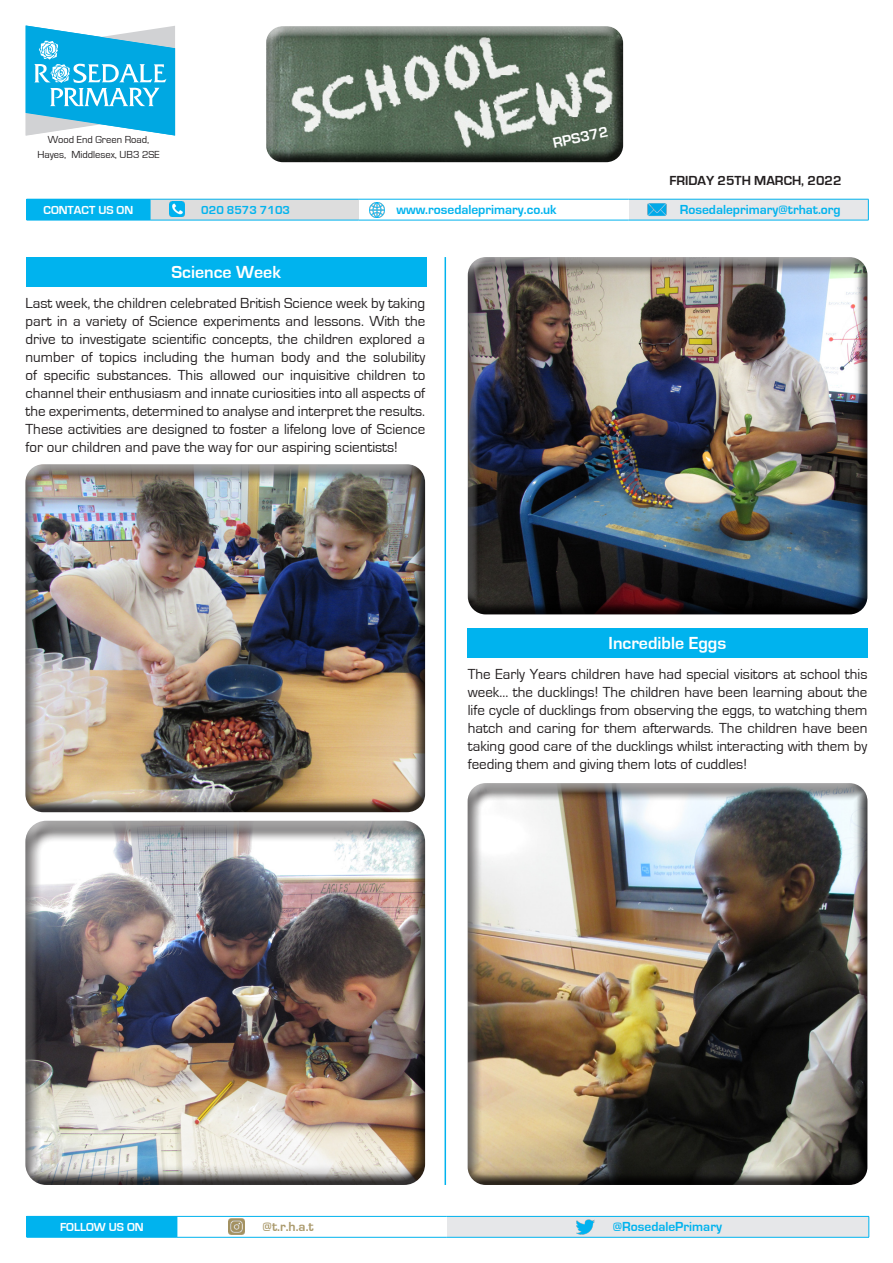
<style>
.page{position:relative;width:893px;height:1263px;background:#fff}
.page>*{position:absolute;margin:0;border:0;box-sizing:border-box;transform-origin:0 0}
.t1{font:700 18px "Eurostile";color:#fff}
.t2{font:15px/18px "Eurostile";color:#231f20;text-align:justify}
.t3{font:700 15px "Eurostile";color:#fff}
.t4{font:700 13.5px "Eurostile";color:#00b3ee}
.t5{font:700 13.5px "Eurostile";color:#231f20}
.t6{font:700 13.5px "Eurostile";color:#ab9a6c}
.t7{font:700 12px "Eurostile";color:#fff}
.t8{font:700 12px "Eurostile";color:#00b3ee}
.t9{font:10.5px/15px "Eurostile";color:#231f20;text-align:center}
</style>
<div class="page">
<div style="left:263px;top:23px;width:360px;height:130px;background:#fff;opacity:.75"></div>
<div style="left:263px;top:30px;width:360px;height:133px;background:#231f20;opacity:.75"></div>
<hr style="left:445px;top:257px;width:1px;height:928px;background:#00b3ee">
<div style="left:27px;top:1216px;width:150px;height:21px;background:#00b3ee"></div>
<div style="left:447px;top:1216px;width:422px;height:21px;background:#e6e7e9"></div>
<hr style="left:177px;top:1216px;width:270px;height:1px;background:#00b3ee">
<hr style="left:177px;top:1237px;width:270px;height:1px;background:#00b3ee">
<svg style="left:177px;top:1216px;width:1px;height:21px"></svg>
<hr style="left:27px;top:1237px;width:150px;height:1px;background:#00b3ee">
<hr style="left:447px;top:1216px;width:422px;height:1px;background:#00b3ee">
<svg style="left:869px;top:1216px;width:1px;height:21px"></svg>
<hr style="left:447px;top:1237px;width:422px;height:1px;background:#00b3ee">
<svg style="left:26px;top:26px;width:149px;height:110px"></svg>
<img style="left:229px;top:1218px;width:16px;height:16px">
<img style="left:577px;top:1219px;width:17px;height:16px">
<div style="left:27px;top:199px;width:123px;height:21px;background:#00b3ee"></div>
<div style="left:150px;top:199px;width:208px;height:21px;background:#ddd"></div>
<div style="left:629px;top:199px;width:239px;height:21px;background:#e6e7e9"></div>
<hr style="left:358px;top:199px;width:271px;height:1px;background:#00b3ee">
<hr style="left:358px;top:220px;width:271px;height:1px;background:#00b3ee">
<hr style="left:629px;top:199px;width:239px;height:1px;background:#00b3ee">
<svg style="left:868px;top:199px;width:1px;height:21px"></svg>
<hr style="left:629px;top:220px;width:239px;height:1px;background:#00b3ee">
<hr style="left:150px;top:199px;width:208px;height:1px;background:#00b3ee">
<hr style="left:150px;top:220px;width:208px;height:1px;background:#00b3ee">
<svg style="left:150px;top:199px;width:1px;height:21px"></svg>
<hr style="left:27px;top:220px;width:123px;height:1px;background:#00b3ee">
<img style="left:647px;top:203px;width:19px;height:13px">
<img style="left:370px;top:202px;width:14px;height:15px">
<img style="left:170px;top:201px;width:15px;height:15px">
<div style="left:26px;top:257px;width:400px;height:30px;background:#00b3ee"></div>
<div style="left:25px;top:468px;width:402px;height:345px;background:#231f20;opacity:.75"></div>
<div style="left:467px;top:261px;width:402px;height:354px;background:#231f20;opacity:.75"></div>
<div style="left:24px;top:825px;width:404px;height:360px;background:#231f20;opacity:.75"></div>
<div style="left:467px;top:628px;width:400px;height:29px;background:#00b3ee"></div>
<div style="left:467px;top:787px;width:402px;height:399px;background:#231f20;opacity:.75"></div>
<p class="t9" style="left:37px;top:132px;width:124px">Wood End Green Road,<br>Hayes, Middlesex, UB3 2SE</p>
<p class="t3" style="left:551px;top:135px;width:58px;rotate:-12deg">RPS372</p>
<p class="t5" style="left:669px;top:173px;width:174px">FRIDAY 25TH MARCH, 2022</p>
<p class="t7" style="left:44px;top:203px;width:91px">CONTACT US ON</p>
<p class="t8" style="left:201px;top:203px;width:90px">020 8573 7103</p>
<p class="t4" style="left:396px;top:202px;width:162px">www.rosedaleprimary.co.uk</p>
<p class="t4" style="left:680px;top:202px;width:163px">Rosedaleprimary@trhat.org</p>
<p class="t1" style="left:172px;top:262px;width:111px">Science Week</p>
<p class="t2" style="left:26px;top:294px;width:401px">Last week, the children celebrated British Science week by taking part in a variety of Science experiments and lessons. With the drive to investigate scientific concepts, the children explored a number of topics including the human body and the solubility of specific substances. This allowed our inquisitive children to channel their enthusiasm and innate curiosities into all aspects of the experiments, determined to analyse and interpret the results.<br>These activities are designed to foster a lifelong love of Science for our children and pave the way for our aspiring scientists!</p>
<p class="t1" style="left:609px;top:633px;width:119px">Incredible Eggs</p>
<p class="t2" style="left:468px;top:665px;width:401px">The Early Years children have had special visitors at school this week… the ducklings! The children have been learning about the life cycle of ducklings from observing the eggs, to watching them hatch and caring for them afterwards. The children have been taking good care of the ducklings whilst interacting with them by feeding them and giving them lots of cuddles!</p>
<p class="t7" style="left:60px;top:1220px;width:85px">FOLLOW US ON</p>
<p class="t6" style="left:263px;top:1219px;width:53px">@t.r.h.a.t</p>
<p class="t4" style="left:613px;top:1219px;width:111px">@RosedalePrimary</p>
</div>
